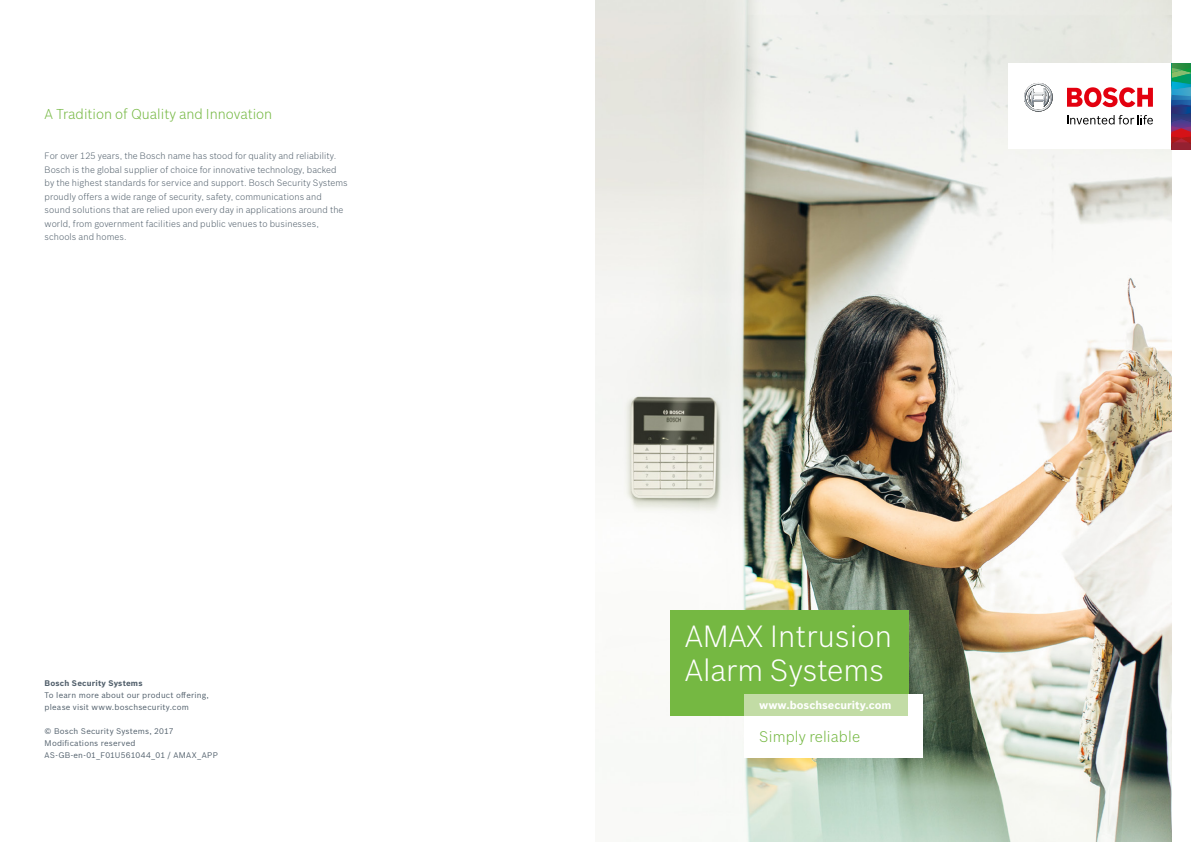
<style>
.page{position:relative;width:1191px;height:842px;background:#fff}
.page>*{position:absolute;margin:0;border:0;box-sizing:border-box;transform-origin:0 0}
.t1{font:300 30px/34px "Bosch Sans";color:#fff}
.t2{font:300 15px "Bosch Sans";letter-spacing:.01em;color:#75b842}
.t3{font:300 14px "Bosch Sans";color:#75b842}
.t4{font:700 11px "Bosch Sans";color:#fff}
.t5{font:300 9px/13.5px "Bosch Sans";letter-spacing:.01em;color:#515f6b}
.t6{font:8px/12px "Bosch Sans";letter-spacing:.02em;color:#515f6b}
.t7{font:700 8px "Bosch Sans";letter-spacing:.02em;color:#515f6b}
</style>
<div class="page">
<img style="left:595px;top:0;width:577px;height:842px">
<div style="left:1008px;top:63px;width:182px;height:86px;background:#fff"></div>
<svg style="left:1171px;top:63px;width:20px;height:86px"></svg>
<svg style="left:1024px;top:83px;width:29px;height:29px"></svg>
<svg style="left:1067px;top:115px;width:86px;height:9px"></svg>
<svg style="left:1067px;top:87px;width:86px;height:20px"></svg>
<div style="left:670px;top:610px;width:238px;height:106px;background:#75b842"></div>
<div style="left:744px;top:695px;width:179px;height:63px;background:#fff"></div>
<div style="left:744px;top:695px;width:164px;height:21px;background:#c2dca5"></div>
<h3 class="t3" style="left:45px;top:104px;width:229px">A Tradition of Quality and Innovation</h3>
<p class="t5" style="left:45px;top:149px;width:304px">For over 125 years, the Bosch name has stood for quality and reliability.<br>Bosch is the global supplier of choice for innovative technology, backed by the highest standards for service and support. Bosch Security Systems proudly offers a wide range of security, safety, communications and sound solutions that are relied upon every day in applications around the world, from government facilities and public venues to businesses, schools and homes.</p>
<p class="t7" style="left:45px;top:677px;width:99px">Bosch Security Systems</p>
<p class="t6" style="left:45px;top:688px;width:166px">To learn more about our product offering, please visit www.boschsecurity.com</p>
<p class="t6" style="left:45px;top:724px;width:175px">© Bosch Security Systems, 2017<br>Modifications reserved<br>AS-GB-en-01_F01U561044_01 / AMAX_APP</p>
<h1 class="t1" style="left:685px;top:617px;width:209px">AMAX Intrusion<br>Alarm Systems</h1>
<p class="t4" style="left:759px;top:697px;width:134px">www.boschsecurity.com</p>
<h2 class="t2" style="left:759px;top:726px;width:102px">Simply reliable</h2>
</div>
